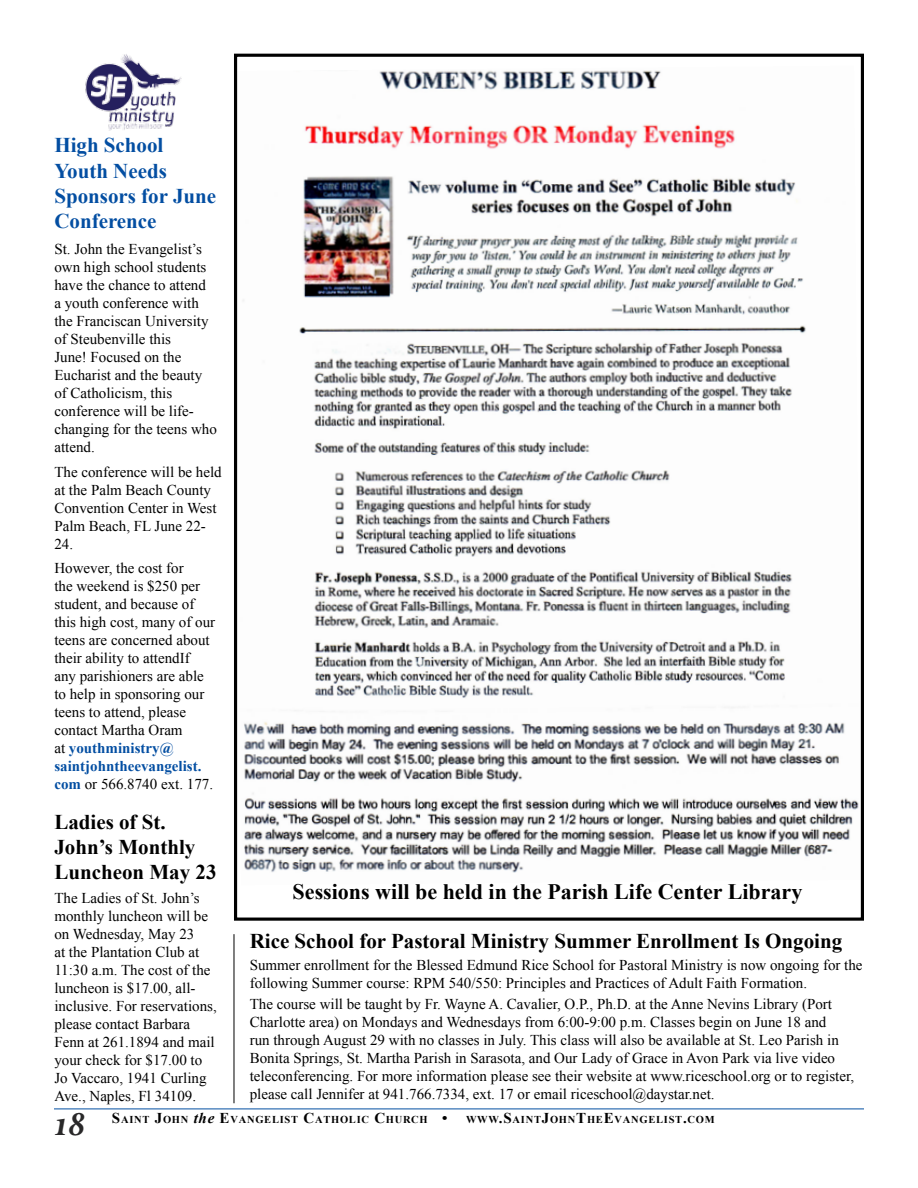
<style>
.page{position:relative;width:918px;height:1188px;background:#fff}
.page>*{position:absolute;margin:0;border:0;box-sizing:border-box;transform-origin:0 0}
.t1{font:italic 700 36px "Mrs Eaves OT";color:#292829}
.t2{font:700 22.05px "Times New Roman";color:#000}
.t3{font:700 21px/25.2px "Times New Roman";color:#000}
.t4{font:700 21px/25.2px "Times New Roman";color:#034ea2}
.t5{font:15px/18px "Times New Roman";color:#000}
.t6{font:700 10.5px "Times New Roman";letter-spacing:.07em;color:#000}
.s1{font-weight:700;color:#034ea2}
.s2{font-size:15px}
.s3{font-style:italic;font-size:15px}
</style>
<div class="page">
<hr style="left:54px;top:1109px;width:810px;height:1px;background:#034ea2">
<img style="left:85px;top:54px;width:97px;height:77px">
<img style="left:243px;top:70px;width:616px;height:803px">
<div style="left:234px;top:54px;width:630px;height:867px;border:3px solid #000"></div>
<hr style="left:234px;top:934px;width:1px;height:169px;background:#000">
<h3 class="t4" style="left:54px;top:132px;width:163px">High School<br>Youth Needs<br>Sponsors for June<br>Conference</h3>
<p class="t5" style="left:54px;top:240px;width:164px">St. John the Evangelist’s own high school students have the chance to attend<br>a youth conference with the Franciscan University of Steubenville this<br>June! Focused on the<br>Eucharist and the beauty of Catholicism, this conference will be life&shy;changing for the teens who attend.</p>
<p class="t5" style="left:54px;top:462px;width:169px">The conference will be held at the Palm Beach County<br>Convention Center in West<br>Palm Beach, FL June 22-<br>24.</p>
<p class="t5" style="left:54px;top:559px;width:162px">However, the cost for<br>the weekend is $250 per student, and because of this high cost, many of our teens are concerned about their ability to attendIf<br>any parishioners are able to help in sponsoring our teens to attend, please contact Martha Oram<br>at <span class="s1">youthministry@ saintjohntheevangelist. com</span> or 566.8740 ext. 177.</p>
<h3 class="t3" style="left:54px;top:808px;width:164px">Ladies of St.<br>John’s Monthly<br>Luncheon May 23</h3>
<p class="t5" style="left:54px;top:889px;width:164px">The Ladies of St. John’s monthly luncheon will be on Wednesday, May 23<br>at the Plantation Club at<br>11:30 a.m. The cost of the luncheon is $17.00, all&shy;inclusive. For reservations, please contact Barbara<br>Fenn at 261.1894 and mail your check for $17.00 to<br>Jo Vaccaro, 1941 Curling<br>Ave., Naples, Fl 34109.</p>
<h2 class="t2" style="left:293px;top:877px;width:511px">Sessions will be held in the Parish Life Center Library</h2>
<h3 class="t3" style="left:250px;top:928px;width:594px">Rice School for Pastoral Ministry Summer Enrollment Is Ongoing</h3>
<p class="t5" style="left:250px;top:956px;width:614px">Summer enrollment for the Blessed Edmund Rice School for Pastoral Ministry is now ongoing for the following Summer course: RPM 540/550: Principles and Practices of Adult Faith Formation.</p>
<p class="t5" style="left:250px;top:995px;width:606px">The course will be taught by Fr. Wayne A. Cavalier, O.P., Ph.D. at the Anne Nevins Library (Port Charlotte area) on Mondays and Wednesdays from 6:00-9:00 p.m. Classes begin on June 18 and<br>run through August 29 with no classes in July. This class will also be available at St. Leo Parish in Bonita Springs, St. Martha Parish in Sarasota, and Our Lady of Grace in Avon Park via live video teleconferencing. For more information please see their website at www.riceschool.org or to register, please call Jennifer at 941.766.7334, ext. 17 or email riceschool@daystar.net.</p>
<h1 class="t1" style="left:54px;top:1105px;width:32px">18</h1>
<p class="t6" style="left:112px;top:1112px;width:337px"><span class="s2">S</span>AINT <span class="s2">J</span>OHN <span class="s3">the</span> <span class="s2">E</span>VANGELIST <span class="s2">C</span>ATHOLIC <span class="s2">C</span>HURCH <span class="s2">•</span></p>
<p class="t6" style="left:466px;top:1112px;width:250px">WWW<span class="s2">.S</span>AINT<span class="s2">J</span>OHN<span class="s2">T</span>HE<span class="s2">E</span>VANGELIST<span class="s2">.</span>COM</p>
</div>
